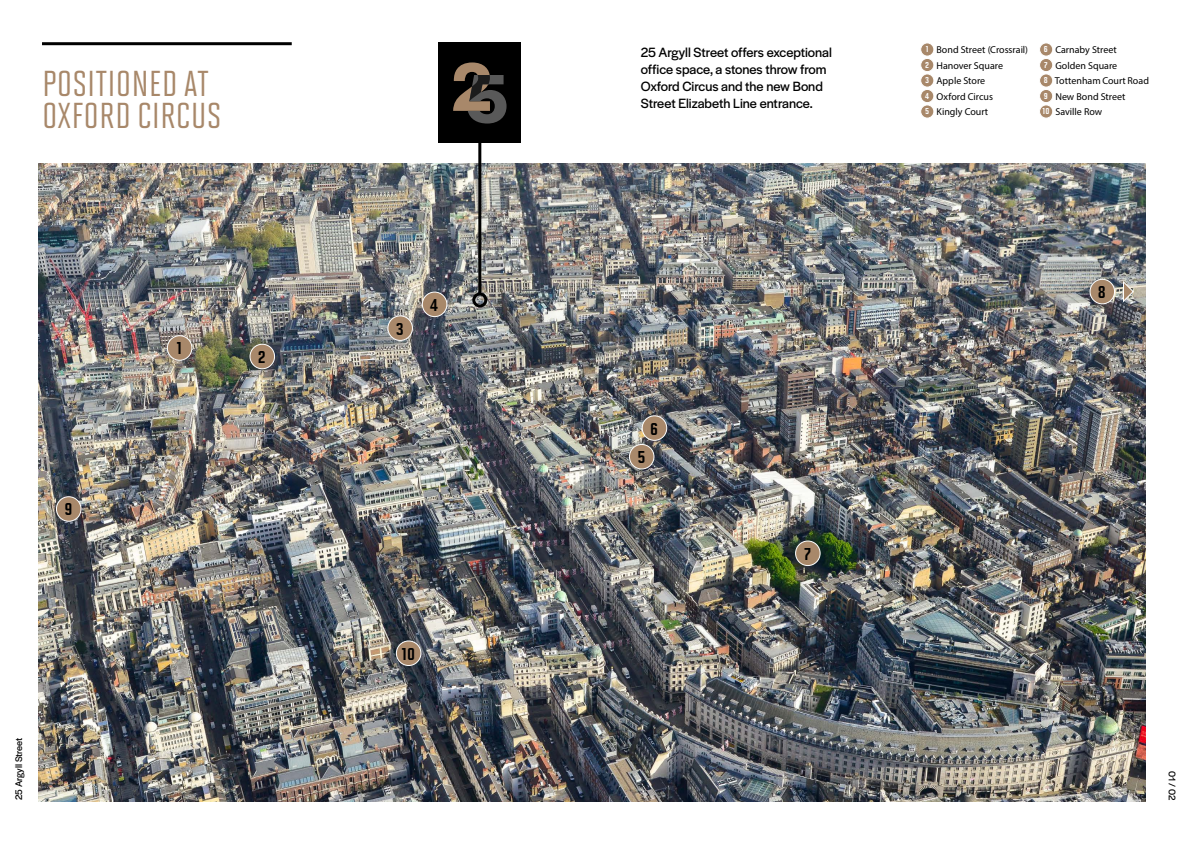
<style>
.page{position:relative;width:1191px;height:842px;background:#fff}
.page>*{position:absolute;margin:0;border:0;box-sizing:border-box;transform-origin:0 0}
.t1{font:500 36px/32px "Solano Gothic MVB";letter-spacing:.02em;color:#a8886a}
.t2{font:700 20px "Solano Gothic MVB";color:#000}
.t3{font:14px/17px "Halyard Display";color:#000}
.t4{font:10px/15.5px "Myriad Pro";color:#000}
.t5{font:10px "Halyard Display";color:#000}
.s1{font-family:"Solano Gothic MVB";font-weight:700;color:#fff}
</style>
<div class="page">
<img style="left:39px;top:163px;width:1106px;height:639px">
<div style="left:920px;top:43px;width:14px;height:13px;background:#a8886a;border-radius:50%"></div>
<div style="left:920px;top:42px;width:14px;height:15px;border:1px solid #fff;border-radius:50%"></div>
<div style="left:920px;top:58px;width:14px;height:14px;background:#a8886a;border-radius:50%"></div>
<div style="left:920px;top:58px;width:14px;height:14px;border:1px solid #fff;border-radius:50%"></div>
<div style="left:920px;top:74px;width:14px;height:13px;background:#a8886a;border-radius:50%"></div>
<div style="left:920px;top:73px;width:14px;height:15px;border:1px solid #fff;border-radius:50%"></div>
<div style="left:920px;top:89px;width:14px;height:14px;background:#a8886a;border-radius:50%"></div>
<div style="left:920px;top:89px;width:14px;height:14px;border:1px solid #fff;border-radius:50%"></div>
<div style="left:920px;top:105px;width:14px;height:13px;background:#a8886a;border-radius:50%"></div>
<div style="left:920px;top:104px;width:14px;height:15px;border:1px solid #fff;border-radius:50%"></div>
<div style="left:1039px;top:43px;width:13px;height:13px;background:#a8886a;border-radius:50%"></div>
<div style="left:1039px;top:42px;width:14px;height:15px;border:1px solid #fff;border-radius:50%"></div>
<div style="left:1039px;top:58px;width:13px;height:14px;background:#a8886a;border-radius:50%"></div>
<div style="left:1039px;top:58px;width:14px;height:14px;border:1px solid #fff;border-radius:50%"></div>
<div style="left:1039px;top:74px;width:13px;height:13px;background:#a8886a;border-radius:50%"></div>
<div style="left:1039px;top:73px;width:14px;height:15px;border:1px solid #fff;border-radius:50%"></div>
<div style="left:1039px;top:89px;width:13px;height:14px;background:#a8886a;border-radius:50%"></div>
<div style="left:1039px;top:89px;width:14px;height:14px;border:1px solid #fff;border-radius:50%"></div>
<div style="left:1039px;top:105px;width:13px;height:13px;background:#a8886a;border-radius:50%"></div>
<div style="left:1039px;top:104px;width:14px;height:15px;border:1px solid #fff;border-radius:50%"></div>
<hr style="left:42px;top:42px;width:250px;height:3px;background:#000">
<div style="left:439px;top:42px;width:82px;height:101px;background:#000"></div>
<hr style="left:478px;top:143px;width:3px;height:151px;background:#000">
<div style="left:472px;top:292px;width:15px;height:15px;border:3px solid #000;border-radius:50%"></div>
<svg style="left:453px;top:62px;width:53px;height:62px"></svg>
<div style="left:250px;top:344px;width:24px;height:25px;background:#a8886a;border-radius:50%"></div>
<div style="left:249px;top:344px;width:26px;height:25px;border:1px solid #fff;border-radius:50%"></div>
<div style="left:795px;top:541px;width:25px;height:24px;background:#a8886a;border-radius:50%"></div>
<div style="left:795px;top:540px;width:25px;height:26px;border:1px solid #fff;border-radius:50%"></div>
<div style="left:1090px;top:279px;width:24px;height:25px;background:#a8886a;border-radius:50%"></div>
<div style="left:1089px;top:279px;width:26px;height:25px;border:1px solid #fff;border-radius:50%"></div>
<div style="left:167px;top:336px;width:25px;height:24px;background:#a8886a;border-radius:50%"></div>
<div style="left:167px;top:335px;width:25px;height:26px;border:1px solid #fff;border-radius:50%"></div>
<div style="left:629px;top:444px;width:25px;height:25px;background:#a8886a;border-radius:50%"></div>
<div style="left:629px;top:444px;width:25px;height:25px;border:1px solid #fff;border-radius:50%"></div>
<div style="left:642px;top:416px;width:24px;height:24px;background:#a8886a;border-radius:50%"></div>
<div style="left:641px;top:415px;width:26px;height:26px;border:1px solid #fff;border-radius:50%"></div>
<div style="left:422px;top:292px;width:25px;height:25px;background:#a8886a;border-radius:50%"></div>
<div style="left:422px;top:292px;width:25px;height:25px;border:1px solid #fff;border-radius:50%"></div>
<div style="left:388px;top:316px;width:24px;height:24px;background:#a8886a;border-radius:50%"></div>
<div style="left:387px;top:315px;width:26px;height:26px;border:1px solid #fff;border-radius:50%"></div>
<svg style="left:1122px;top:280px;width:12px;height:23px"></svg>
<div style="left:56px;top:497px;width:25px;height:24px;background:#a8886a;border-radius:50%"></div>
<div style="left:56px;top:496px;width:25px;height:26px;border:1px solid #fff;border-radius:50%"></div>
<div style="left:396px;top:641px;width:25px;height:24px;background:#a8886a;border-radius:50%"></div>
<div style="left:396px;top:640px;width:25px;height:26px;border:1px solid #fff;border-radius:50%"></div>
<h1 class="t1" style="left:42px;top:68px;width:180px">POSITIONED AT<br>OXFORD CIRCUS</h1>
<h2 class="t2" style="left:64px;top:497px;width:9px">9</h2>
<h2 class="t2" style="left:176px;top:336px;width:7px">1</h2>
<h2 class="t2" style="left:258px;top:345px;width:9px">2</h2>
<p class="t5" style="left:12px;top:800px;width:64px;rotate:-90deg">25 Argyll Street</p>
<h2 class="t2" style="left:396px;top:317px;width:9px">3</h2>
<h2 class="t2" style="left:430px;top:293px;width:9px">4</h2>
<h2 class="t2" style="left:401px;top:642px;width:15px">10</h2>
<h3 class="t3" style="left:641px;top:43px;width:193px">25 Argyll Street offers exceptional office space, a stones throw from Oxford Circus and the new Bond Street Elizabeth Line entrance.</h3>
<p class="t4" style="left:925px;top:42px;width:104px"><span class="s1">1</span> Bond Street (Crossrail)<br><span class="s1">2</span> Hanover Square<br><span class="s1">3</span> Apple Store<br><span class="s1">4</span> Oxford Circus<br><span class="s1">5</span> Kingly Court</p>
<p class="t4" style="left:1042px;top:42px;width:108px"><span class="s1">6</span> Carnaby Street<br><span class="s1">7</span> Golden Square<br><span class="s1">8</span> Tottenham Court Road<br><span class="s1">9</span> New Bond Street<br><span class="s1">10</span> Saville Row</p>
<h2 class="t2" style="left:650px;top:417px;width:9px">6</h2>
<h2 class="t2" style="left:637px;top:445px;width:9px">5</h2>
<h2 class="t2" style="left:803px;top:542px;width:9px">7</h2>
<h2 class="t2" style="left:1098px;top:280px;width:9px">8</h2>
<p class="t5" style="left:1179px;top:771px;width:31px;rotate:90deg">01 / 02</p>
</div>
